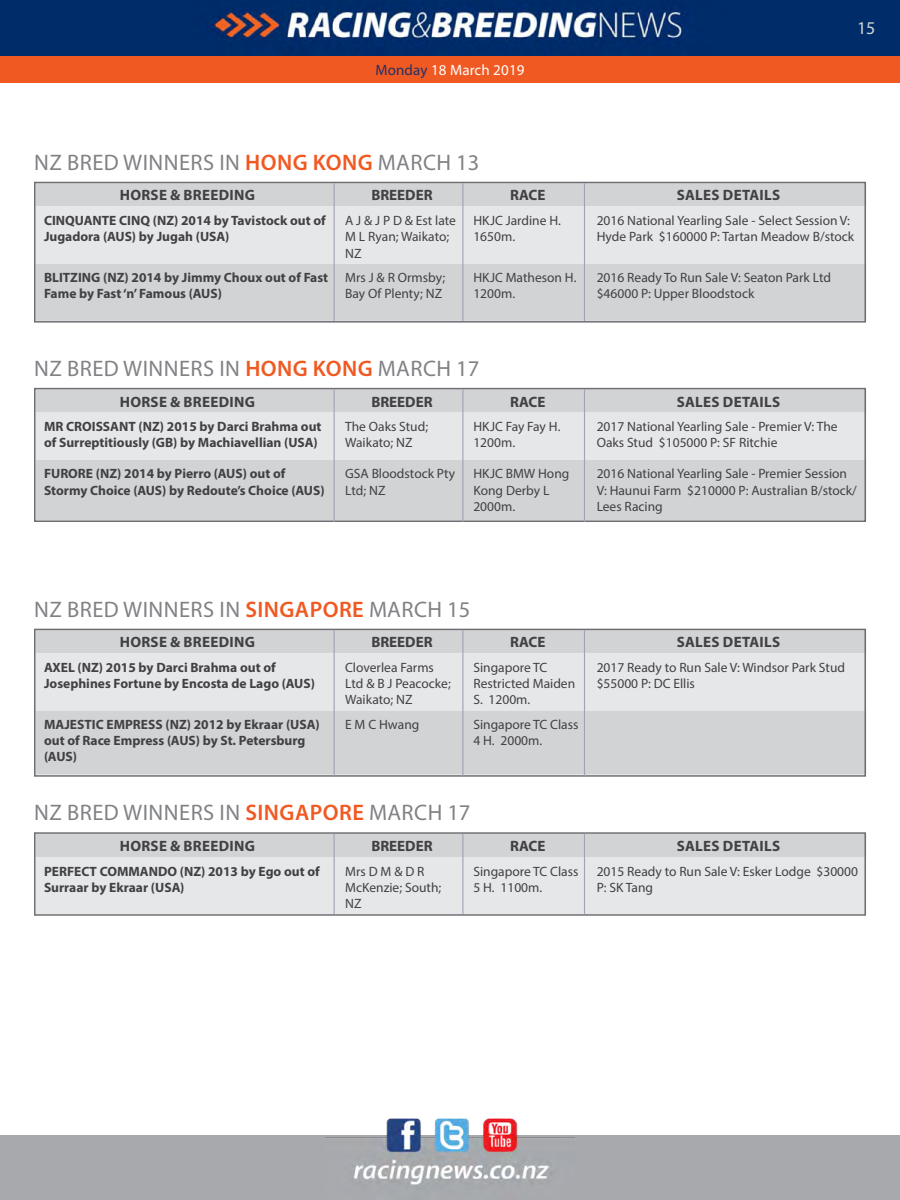
<style>
.page{position:relative;width:900px;height:1200px;background:#fff}
.page>*{position:absolute;margin:0;border:0;box-sizing:border-box;transform-origin:0 0}
.t1{font:22.5px "Myriad Pro";letter-spacing:.02em;color:#808285}
.t2{font:600 22.5px "Myriad Pro";color:#f15922}
.t3{font:18px "Myriad Pro";color:#d1d4d4}
.t4{font:700 15px "Myriad Pro";color:#414042}
.t5{font:15px "Myriad Pro";letter-spacing:.01em;color:#fff}
.t6{font:13.5px/16.2px "Myriad Pro";color:#414042}
.t7{font:700 13.5px/16.2px "Myriad Pro";color:#414042}
.s1{color:#203267}
.s2{font-weight:600;color:#f15922}
</style>
<div class="page">
<div style="left:0;top:1136px;width:900px;height:64px;background:#a7a9ac"></div>
<img style="left:325px;top:1118px;width:250px;height:67px">
<div style="left:0;top:56px;width:900px;height:27px;background:#f15922"></div>
<img style="left:0;top:0;width:900px;height:56px">
<div style="left:37px;top:185px;width:826px;height:135px;background:#d1d3d4"></div>
<div style="left:37px;top:207px;width:826px;height:57px;background:#e6e7e8"></div>
<div style="left:34px;top:182px;width:832px;height:141px;border:2px solid #6d6e71"></div>
<div style="left:37px;top:391px;width:826px;height:128px;background:#d1d3d4"></div>
<div style="left:37px;top:413px;width:826px;height:47px;background:#e6e7e8"></div>
<div style="left:34px;top:388px;width:832px;height:134px;border:2px solid #6d6e71"></div>
<div style="left:37px;top:632px;width:826px;height:142px;background:#d1d3d4"></div>
<div style="left:37px;top:653px;width:826px;height:57px;background:#e6e7e8"></div>
<div style="left:34px;top:629px;width:832px;height:148px;border:2px solid #6d6e71"></div>
<div style="left:37px;top:835px;width:826px;height:22px;background:#d1d3d4"></div>
<div style="left:37px;top:857px;width:826px;height:56px;background:#e6e7e8"></div>
<div style="left:34px;top:832px;width:832px;height:84px;border:2px solid #6d6e71"></div>
<hr style="left:334px;top:183px;width:1px;height:138px;background:#a3a1b2">
<hr style="left:462px;top:183px;width:1px;height:138px;background:#a3a1b2">
<hr style="left:584px;top:183px;width:1px;height:138px;background:#a3a1b2">
<hr style="left:334px;top:389px;width:1px;height:133px;background:#a3a1b2">
<hr style="left:462px;top:389px;width:1px;height:133px;background:#a3a1b2">
<hr style="left:584px;top:389px;width:1px;height:133px;background:#a3a1b2">
<hr style="left:334px;top:630px;width:1px;height:147px;background:#a3a1b2">
<hr style="left:462px;top:630px;width:1px;height:147px;background:#a3a1b2">
<hr style="left:584px;top:630px;width:1px;height:147px;background:#a3a1b2">
<hr style="left:334px;top:834px;width:1px;height:80px;background:#a3a1b2">
<hr style="left:462px;top:834px;width:1px;height:80px;background:#a3a1b2">
<hr style="left:584px;top:834px;width:1px;height:80px;background:#a3a1b2">
<p class="t5" style="left:375px;top:61px;width:151px"><span class="s1">Monday</span> 18 March 2019</p>
<h1 class="t1" style="left:34px;top:149px;width:228px">NZ Bred Winners IN <span class="s2">HONG</span></h1>
<h1 class="t2" style="left:313px;top:148px;width:29px">KONG</h1>
<h1 class="t1" style="left:378px;top:149px;width:16px">MAR</h1>
<h1 class="t1" style="left:423px;top:149px;width:58px">CH 13</h1>
<h2 class="t3" style="left:857px;top:17px;width:20px">15</h2>
<p class="t4" style="left:120px;top:186px;width:21px">Horse</p>
<p class="t4" style="left:170px;top:186px;width:33px">&amp; Breeding</p>
<p class="t4" style="left:371px;top:186px;width:63px">BREEDER</p>
<p class="t4" style="left:510px;top:186px;width:37px">RACE</p>
<p class="t4" style="left:677px;top:186px;width:18px">Sales</p>
<p class="t4" style="left:723px;top:186px;width:20px">Details</p>
<p class="t7" style="left:44px;top:212px;width:283px">CINQUANTE CINQ (NZ) 2014 by Tavistock out of<br>Jugadora (AUS) by Jugah (USA)</p>
<p class="t6" style="left:345px;top:212px;width:112px">A J &amp; J P D &amp; Est late<br>M L Ryan; Waikato;<br>NZ</p>
<p class="t6" style="left:473px;top:212px;width:89px">HKJC Jardine H.<br>1650m.</p>
<p class="t6" style="left:597px;top:212px;width:259px">2016 National Yearling Sale - Select Session V:<br>Hyde Park $160000 P: Tartan Meadow B/stock</p>
<p class="t7" style="left:44px;top:269px;width:286px">BLITZING (NZ) 2014 by Jimmy Choux out of Fast<br>Fame by Fast ‘n’ Famous (AUS)</p>
<p class="t6" style="left:345px;top:269px;width:102px">Mrs J &amp; R Ormsby;<br>Bay Of Plenty; NZ</p>
<p class="t6" style="left:473px;top:269px;width:105px">HKJC Matheson H.<br>1200m.</p>
<p class="t6" style="left:597px;top:269px;width:236px">2016 Ready To Run Sale V: Seaton Park Ltd $46000 P: Upper Bloodstock</p>
<h1 class="t1" style="left:34px;top:355px;width:228px">NZ Bred Winners IN <span class="s2">HONG</span></h1>
<h1 class="t2" style="left:313px;top:354px;width:29px">KONG</h1>
<h1 class="t1" style="left:378px;top:355px;width:16px">MAR</h1>
<h1 class="t1" style="left:423px;top:355px;width:58px">CH 17</h1>
<p class="t4" style="left:120px;top:392px;width:21px">Horse</p>
<p class="t4" style="left:170px;top:392px;width:33px">&amp; Breeding</p>
<p class="t4" style="left:371px;top:392px;width:63px">BREEDER</p>
<p class="t4" style="left:510px;top:392px;width:37px">RACE</p>
<p class="t4" style="left:677px;top:392px;width:18px">Sales</p>
<p class="t4" style="left:723px;top:392px;width:20px">Details</p>
<p class="t7" style="left:44px;top:418px;width:279px">MR CROISSANT (NZ) 2015 by Darci Brahma out of Surreptitiously (GB) by Machiavellian (USA)</p>
<p class="t6" style="left:345px;top:418px;width:85px">The Oaks Stud;<br>Waikato; NZ</p>
<p class="t6" style="left:473px;top:418px;width:89px">H KJC Fay Fay H .<br>1200m.</p>
<p class="t6" style="left:597px;top:418px;width:242px">2017 National Yearling Sale - Premier V: The<br>Oaks Stud $105000 P: SF Ritchie</p>
<p class="t7" style="left:44px;top:465px;width:282px">FURORE (NZ) 2014 by Pierro (AUS) out of<br>Stormy Choice (AUS) by Redoute’s Choice (AUS)</p>
<p class="t6" style="left:345px;top:466px;width:9px">GSA</p>
<p class="t6" style="left:345px;top:466px;width:112px;text-indent:27px">Bloodstock Pty<br>Ltd; NZ</p>
<p class="t6" style="left:473px;top:466px;width:98px">HKJC BMW Hong<br>Kong Derby L<br>2000m.</p>
<p class="t6" style="left:597px;top:466px;width:262px">2016 National Yearling Sale - Premier Session<br>V: Haunui Farm $210000 P: Australian B/stock/<br>Lees Racing</p>
<h1 class="t1" style="left:34px;top:595px;width:351px">NZ Bred Winners IN <span class="s2">SI NGAPORE</span> MAR</h1>
<h1 class="t1" style="left:414px;top:595px;width:58px">CH 15</h1>
<p class="t4" style="left:120px;top:633px;width:21px">Horse</p>
<p class="t4" style="left:170px;top:633px;width:33px">&amp; Breeding</p>
<p class="t4" style="left:371px;top:633px;width:63px">BREEDER</p>
<p class="t4" style="left:510px;top:633px;width:37px">RACE</p>
<p class="t4" style="left:677px;top:633px;width:18px">Sales</p>
<p class="t4" style="left:723px;top:633px;width:20px">Details</p>
<p class="t7" style="left:44px;top:659px;width:272px">AXEL (NZ) 2015 by Darci Brahma out of<br>Josephines Fortune by Encosta de Lago (AUS)</p>
<p class="t6" style="left:345px;top:659px;width:107px">Cloverlea Farms<br>Ltd &amp; B J Peacocke;<br>Waikato; NZ</p>
<p class="t6" style="left:473px;top:659px;width:103px">Singapore TC<br>Restricted Maiden<br>S. 1200m.</p>
<p class="t6" style="left:597px;top:659px;width:250px">2017 Ready to Run Sale V: Windsor Park Stud $55000 P: DC Ellis</p>
<p class="t7" style="left:44px;top:716px;width:277px">MAJESTIC EMPRESS (NZ) 2012 by Ekraar (USA) out of Race Empress (AUS) by St. Petersburg (AUS)</p>
<p class="t6" style="left:345px;top:716px;width:76px">E M C Hwang</p>
<p class="t6" style="left:473px;top:716px;width:107px">Singapore TC Class<br>4 H. 2000m.</p>
<h1 class="t1" style="left:34px;top:799px;width:351px">NZ Bred Winners IN <span class="s2">SI NGAPORE</span> MAR</h1>
<h1 class="t1" style="left:414px;top:799px;width:58px">CH 17</h1>
<p class="t4" style="left:120px;top:836px;width:21px">Horse</p>
<p class="t4" style="left:170px;top:836px;width:33px">&amp; Breeding</p>
<p class="t4" style="left:371px;top:836px;width:63px">BREEDER</p>
<p class="t4" style="left:510px;top:836px;width:37px">RACE</p>
<p class="t4" style="left:677px;top:836px;width:18px">Sales</p>
<p class="t4" style="left:723px;top:836px;width:20px">Details</p>
<p class="t7" style="left:44px;top:863px;width:277px">PERFECT COMMANDO (NZ) 2013 by Ego out of<br>Surraar by Ekraar (USA)</p>
<p class="t6" style="left:345px;top:863px;width:98px">Mrs D M &amp; D R<br>McKenzie; South;<br>NZ</p>
<p class="t6" style="left:473px;top:863px;width:107px">Singapore TC Class<br>5 H. 1100m.</p>
<p class="t6" style="left:597px;top:863px;width:263px">2015 Ready to Run Sale V: Esker Lodge $30000<br>P: SK Tang</p>
</div>
